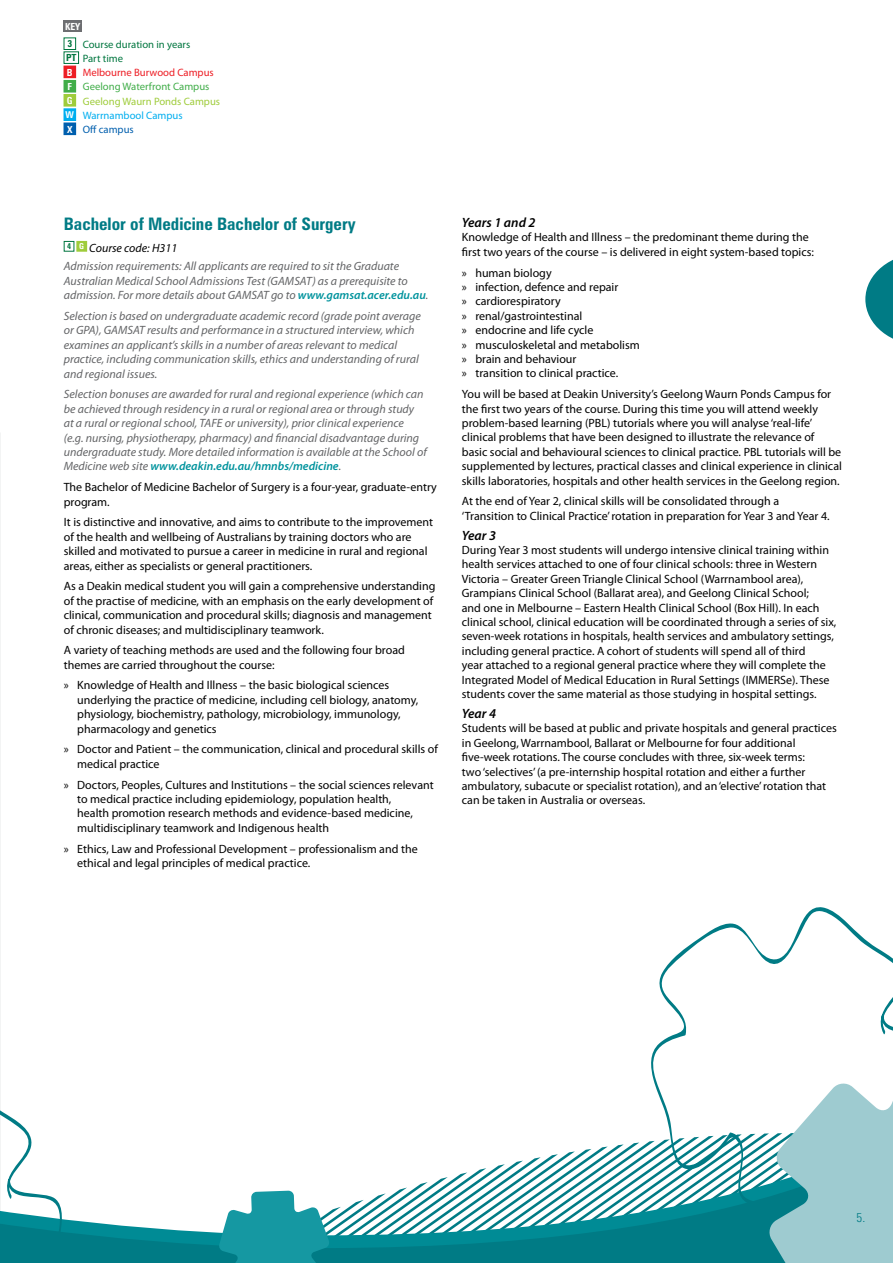
<style>
.page{position:relative;width:893px;height:1263px;background:#fff}
.page>*{position:absolute;margin:0;border:0;box-sizing:border-box;transform-origin:0 0}
.t1{font:17.25px "Zurich Bold Condensed BT";color:#007b85}
.t2{font:italic 600 13.5px "Myriad Pro";color:#000}
.t3{font:12.75px "Zurich Light Condensed BT";color:#007b85}
.t4{font:12px/14.4px "Myriad Pro";color:#000}
.t5{font:italic 12px/14.4px "Myriad Pro";color:#636466}
.t6{font:10.65px/14.2px "Myriad Pro";color:#00763f}
.t7{font:10.65px "Myriad Pro";color:#41ad49}
.t8{font:10.65px "Myriad Pro";color:#9fcc3b}
.t9{font:10.65px "Myriad Pro";color:#ed1d24}
.t10{font:10.65px "Myriad Pro";color:#00aeef}
.t11{font:10.65px "Myriad Pro";color:#005fae}
.t12{font:9.75px "Zurich Bold Condensed BT";color:#fff}
.t13{font:9.75px "Zurich Bold Condensed BT";color:#00763f}
.t14{font:9.45px "Zurich Bold Condensed BT";color:#fff}
.s1{color:#000}
.s2{font-weight:600;color:#00939d}
</style>
<div class="page">
<div style="left:64px;top:66px;width:12px;height:12px;background:#ed1d24"></div>
<div style="left:64px;top:94px;width:12px;height:12px;background:#9fcc3b"></div>
<div style="left:64px;top:94px;width:12px;height:13px;border:1px solid #9fcc3b"></div>
<div style="left:64px;top:51px;width:15px;height:13px;border:1px solid #00763f"></div>
<div style="left:64px;top:37px;width:12px;height:13px;border:1px solid #00763f"></div>
<div style="left:64px;top:109px;width:12px;height:11px;background:#00aeef"></div>
<div style="left:64px;top:108px;width:12px;height:13px;border:1px solid #00aeef"></div>
<div style="left:64px;top:80px;width:12px;height:12px;background:#41ad49"></div>
<div style="left:64px;top:20px;width:18px;height:12px;background:#6d6e71"></div>
<div style="left:64px;top:123px;width:12px;height:12px;background:#005fae"></div>
<img style="left:0;top:432px;width:1px;height:790px">
<svg style="left:0;top:955px;width:767px;height:308px"></svg>
<svg style="left:0;top:1069px;width:65px;height:67px"></svg>
<svg style="left:649px;top:907px;width:244px;height:302px"></svg>
<svg style="left:0;top:1136px;width:734px;height:127px"></svg>
<svg style="left:218px;top:1190px;width:112px;height:73px"></svg>
<svg style="left:767px;top:1065px;width:126px;height:198px"></svg>
<div style="left:64px;top:241px;width:10px;height:11px;border:1px solid #00763f"></div>
<div style="left:77px;top:241px;width:10px;height:10px;background:#9fcc3b"></div>
<div style="left:76px;top:241px;width:11px;height:11px;border:1px solid #9fcc3b"></div>
<svg style="left:865px;top:260px;width:28px;height:79px"></svg>
<p class="t12" style="left:65px;top:20px;width:17px">key</p>
<p class="t6" style="left:83px;top:37px;width:109px">Course duration in years<br>Part time</p>
<p class="t9" style="left:83px;top:66px;width:133px">Melbourne Burwood Campus</p>
<p class="t7" style="left:83px;top:80px;width:128px">Geelong Waterfront Campus</p>
<p class="t8" style="left:83px;top:95px;width:139px">Geelong Waurn Ponds Campus</p>
<p class="t10" style="left:83px;top:109px;width:101px">Warrnambool Campus</p>
<p class="t11" style="left:83px;top:123px;width:53px">Off campus</p>
<p class="t13" style="left:67px;top:38px;width:6px">3</p>
<p class="t13" style="left:66px;top:52px;width:12px">PT</p>
<p class="t12" style="left:67px;top:66px;width:7px">b</p>
<p class="t12" style="left:67px;top:95px;width:7px">g</p>
<p class="t12" style="left:67px;top:81px;width:6px">f</p>
<p class="t14" style="left:66px;top:109px;width:9px">w</p>
<p class="t12" style="left:67px;top:123px;width:7px">x</p>
<h1 class="t1" style="left:64px;top:213px;width:293px">Bachelor of Medicine Bachelor of Surgery</h1>
<p class="t5" style="left:64px;top:238px;width:337px;line-height:18.8px"><sup>4</sup> <sup>g</sup> <span class="s1">Course code: H311<br></span>Admission requirements: All applicants are required to sit the Graduate</p>
<p class="t5" style="left:64px;top:273px;width:366px">Australian Medical School Admissions Test (GAMSAT) as a prerequisite to admission. For more details about GAMSAT go to <span class="s2">www.gamsat.acer.edu.au</span>.</p>
<p class="t5" style="left:64px;top:308px;width:358px">Selection is based on undergraduate academic record (grade point average or GPA), GAMSAT results and performance in a structured interview, which examines an applicant’s skills in a number of areas relevant to medical practice, including communication skills, ethics and understanding of rural and regional issues.</p>
<p class="t5" style="left:64px;top:387px;width:364px">Selection bonuses are awarded for rural and regional experience (which can be achieved through residency in a rural or regional area or through study at a rural or regional school, TAFE or university), prior clinical experience<br>(e.g. nursing, physiotherapy, pharmacy) and financial disadvantage during undergraduate study. More detailed information is available at the School of Medicine web site <span class="s2">www.deakin.edu.au/hmnbs/medicine</span>.</p>
<p class="t4" style="left:64px;top:480px;width:375px">The Bachelor of Medicine Bachelor of Surgery is a four-year, graduate-entry program.</p>
<p class="t4" style="left:64px;top:515px;width:371px">It is distinctive and innovative, and aims to contribute to the improvement of the health and wellbeing of Australians by training doctors who are skilled and motivated to pursue a career in medicine in rural and regional areas, either as specialists or general practitioners.</p>
<p class="t4" style="left:64px;top:579px;width:373px">As a Deakin medical student you will gain a comprehensive understanding of the practise of medicine, with an emphasis on the early development of clinical, communication and procedural skills; diagnosis and management of chronic diseases; and multidisciplinary teamwork.</p>
<p class="t4" style="left:64px;top:643px;width:343px">A variety of teaching methods are used and the following four broad themes are carried throughout the course:</p>
<p class="t4" style="left:77px;top:678px;width:343px;text-indent:-14px">» Knowledge of Health and Illness – the basic biological sciences underlying the practice of medicine, including cell biology, anatomy, physiology, biochemistry, pathology, microbiology, immunology, pharmacology and genetics</p>
<p class="t4" style="left:77px;top:742px;width:362px;text-indent:-14px">» Doctor and Patient – the communication, clinical and procedural skills of medical practice</p>
<p class="t4" style="left:77px;top:777px;width:358px;text-indent:-14px">» Doctors, Peoples, Cultures and Institutions – the social sciences relevant to medical practice including epidemiology, population health,<br>health promotion research methods and evidence-based medicine, multidisciplinary teamwork and Indigenous health</p>
<p class="t4" style="left:77px;top:841px;width:342px;text-indent:-14px">» Ethics, Law and Professional Development – professionalism and the ethical and legal principles of medical practice.</p>
<p class="t2" style="left:462px;top:214px;width:75px">Years 1 and 2</p>
<p class="t4" style="left:462px;top:230px;width:354px">Knowledge of Health and Illness – the predominant theme during the first two years of the course – is delivered in eight system-based topics:</p>
<p class="t4" style="left:462px;top:265px;width:179px">» human biology<br>» infection, defence and repair<br>» cardiorespiratory<br>» renal/gastrointestinal<br>» endocrine and life cycle<br>» musculoskeletal and metabolism » brain and behaviour<br>» transition to clinical practice.</p>
<p class="t4" style="left:462px;top:387px;width:382px">You will be based at Deakin University’s Geelong Waurn Ponds Campus for the first two years of the course. During this time you will attend weekly problem-based learning (PBL) tutorials where you will analyse ‘real-life’ clinical problems that have been designed to illustrate the relevance of basic social and behavioural sciences to clinical practice. PBL tutorials will be supplemented by lectures, practical classes and clinical experience in clinical skills laboratories, hospitals and other health services in the Geelong region.</p>
<p class="t4" style="left:462px;top:494px;width:369px">At the end of Year 2, clinical skills will be consolidated through a ‘Transition to Clinical Practice’ rotation in preparation for Year 3 and Year 4.</p>
<p class="t2" style="left:462px;top:526px;width:36px">Year 3</p>
<p class="t4" style="left:462px;top:543px;width:376px">During Year 3 most students will undergo intensive clinical training within health services attached to one of four clinical schools: three in Western Victoria – Greater Green Triangle Clinical School (Warrnambool area), Grampians Clinical School (Ballarat area), and Geelong Clinical School;<br>and one in Melbourne – Eastern Health Clinical School (Box Hill). In each clinical school, clinical education will be coordinated through a series of six, seven-week rotations in hospitals, health services and ambulatory settings, including general practice. A cohort of students will spend all of third<br>year attached to a regional general practice where they will complete the Integrated Model of Medical Education in Rural Settings (IMMERSe). These students cover the same material as those studying in hospital settings.</p>
<p class="t2" style="left:462px;top:705px;width:36px">Year 4</p>
<p class="t4" style="left:462px;top:721px;width:376px">Students will be based at public and private hospitals and general practices in Geelong, Warrnambool, Ballarat or Melbourne for four additional five-week rotations. The course concludes with three, six-week terms:<br>two ‘selectives’ (a pre-internship hospital rotation and either a further ambulatory, subacute or specialist rotation), and an ‘elective’ rotation that can be taken in Australia or overseas.</p>
<p class="t3" style="left:857px;top:1209px;width:10px">5.</p>
</div>
